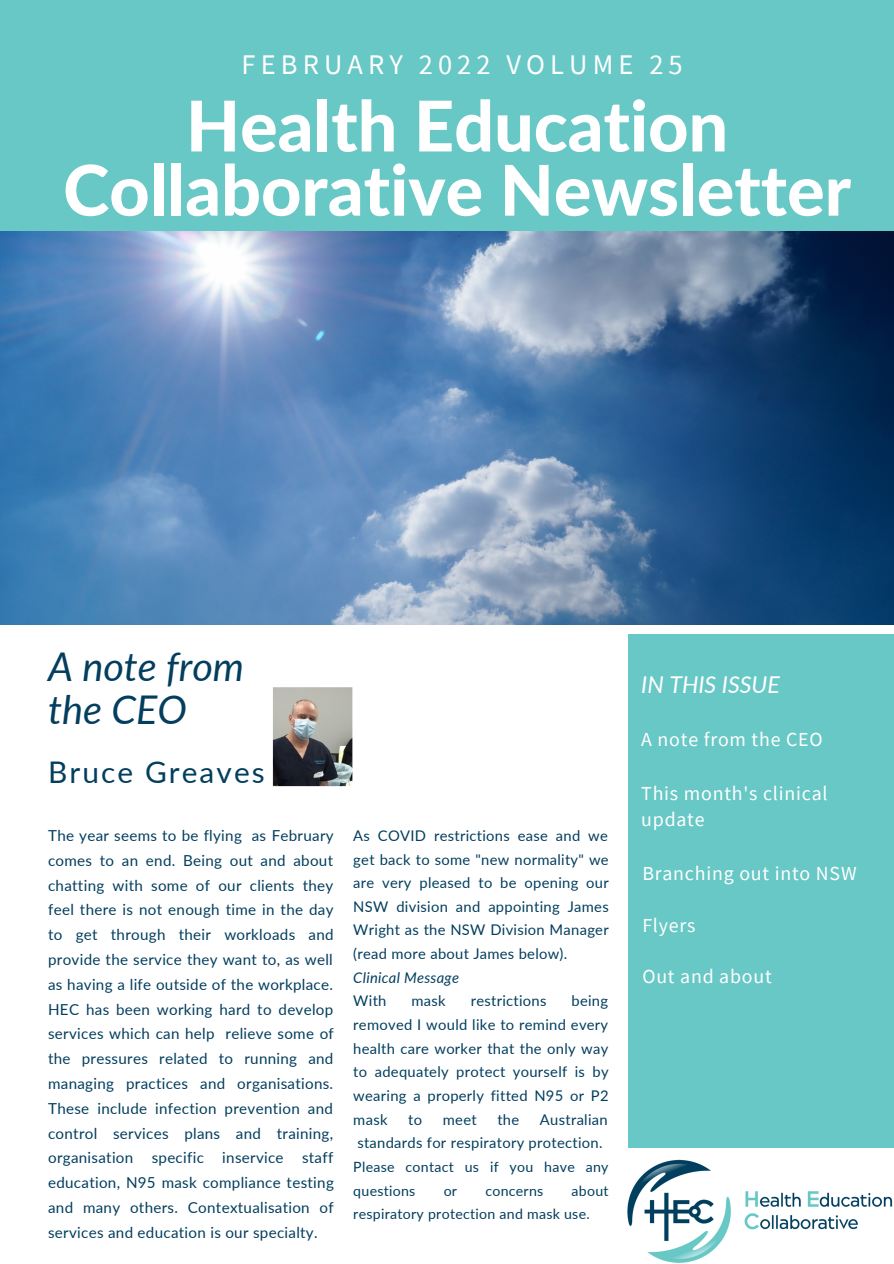
<style>
.page{position:relative;width:894px;height:1264px;background:#fff}
.page>*{position:absolute;margin:0;border:0;box-sizing:border-box;transform-origin:0 0}
.t1{font:800 69.9px/64.2px "Lato";color:#fff;text-align:center}
.t2{font:italic 39.6px "Lato";color:#033e5e}
.t3{font:29.85px "Lato";letter-spacing:.07em;color:#033e5e}
.t4{font:28.35px "Source Sans Pro";letter-spacing:.18em;color:#fff}
.t5{font:italic 23.25px "Lato";color:#fff}
.t6{font:19.8px/26px "Source Sans Pro";letter-spacing:.04em;color:#fff}
.t7{font:15.15px/24.8px "Lato";letter-spacing:.02em;color:#033e5e;text-align:justify}
.t8{font:14.7px/23.7px "Lato";letter-spacing:.02em;color:#033e5e;text-align:justify}
.t9{font:italic 14.7px "Lato";letter-spacing:.02em;color:#033e5e}
.t10{font:14.1px/23.7px "Lato";letter-spacing:.02em;color:#033e5e}
</style>
<div class="page">
<div style="left:628px;top:634px;width:265px;height:629px;background:#68c8c6"></div>
<div style="left:0;top:0;width:893px;height:232px;background:#68c8c6"></div>
<img style="left:627px;top:1148px;width:266px;height:115px">
<img style="left:272px;top:687px;width:81px;height:100px">
<img style="left:0;top:231px;width:893px;height:393px">
<p class="t4" style="left:241px;top:46px;width:442px">FEBRUARY 2022 VOLUME 25</p>
<p class="t1" style="left:63px;top:92px;width:789px">Health Education<br>Collaborative Newsletter</p>
<p class="t2" style="left:48px;top:641px;width:197px">A note from</p>
<p class="t2" style="left:48px;top:684px;width:140px">the CEO</p>
<p class="t3" style="left:48px;top:753px;width:218px">Bruce Greaves</p>
<p class="t7" style="left:48px;top:822px;width:287px">The year seems to be flying as February comes to an end. Being out and about chatting with some of our clients they feel there is not enough time in the day to get through their workloads and provide the service they want to, as well as having a life outside of the workplace.<br>HEC has been working hard to develop services which can help relieve some of the pressures related to running and managing practices and organisations.<br>These include infection prevention and control services plans and training, organisation specific inservice staff education, N95 mask compliance testing and many others. Contextualisation of services and education is our specialty.</p>
<p class="t8" style="left:353px;top:823px;width:257px">As COVID restrictions ease and we get back to some "new normality" we are very pleased to be opening our NSW division and appointing James Wright as the NSW Division Manager (read more about James below).</p>
<p class="t9" style="left:353px;top:968px;width:107px">Clinical Message</p>
<p class="t8" style="left:353px;top:988px;width:35px">With</p>
<p class="t8" style="left:411px;top:988px;width:36px">mask</p>
<p class="t8" style="left:470px;top:988px;width:77px">restrictions</p>
<p class="t8" style="left:353px;top:988px;width:257px;text-indent:218px">being removed I would like to remind every health care worker that the only way to adequately protect yourself is by wearing a properly fitted N95 or P2 mask</p>
<p class="t8" style="left:357px;top:1107px;width:252px;text-indent:182px">Australian standards for respiratory protection.</p>
<p class="t10" style="left:353px;top:1154px;width:257px">Please contact us if you have any questions</p>
<p class="t8" style="left:408px;top:1107px;width:15px">to</p>
<p class="t8" style="left:442px;top:1107px;width:35px">meet</p>
<p class="t8" style="left:497px;top:1107px;width:23px">the</p>
<p class="t10" style="left:353px;top:1178px;width:257px;text-indent:218px">about respiratory protection and mask use.</p>
<p class="t10" style="left:443px;top:1178px;width:15px">or</p>
<p class="t10" style="left:485px;top:1178px;width:59px">concerns</p>
<p class="t5" style="left:641px;top:670px;width:140px">IN THIS ISSUE</p>
<p class="t6" style="left:641px;top:726px;width:183px">A note from the CEO</p>
<p class="t6" style="left:641px;top:780px;width:188px">This month's clinical update</p>
<p class="t6" style="left:642px;top:859px;width:216px">Branching out into NSW</p>
<p class="t6" style="left:642px;top:911px;width:55px">Flyers</p>
<p class="t6" style="left:642px;top:963px;width:131px">Out and about</p>
</div>
